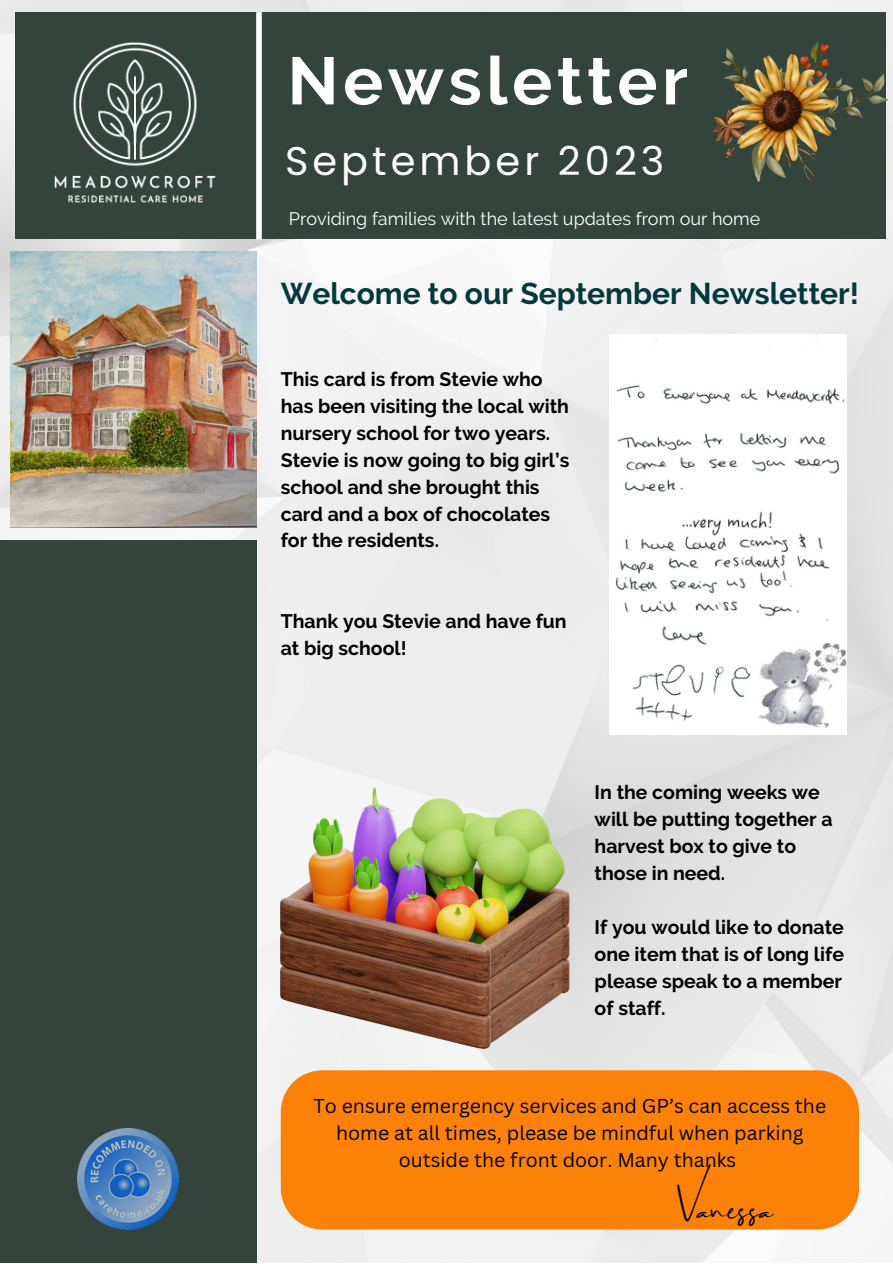
<style>
.page{position:relative;width:893px;height:1264px;background:#fff}
.page>*{position:absolute;margin:0;border:0;box-sizing:border-box;transform-origin:0 0}
.t1{font:700 66.9px "Raleway";letter-spacing:.07em;color:#fff}
.t2{font:41.4px "Brilliant Signature 1";color:#000}
.t3{font:39.9px "Poppins";letter-spacing:.1em;color:#fff}
.t4{font:700 30px "Raleway";color:#04383f}
.t5{font:700 19.5px/27px "Raleway";color:#000}
.t6{font:19.5px/27px "Canva Sans";color:#000;text-align:center}
.t7{font:18px "Raleway";color:#fffffe}
</style>
<div class="page">
<img style="left:0;top:0;width:892px;height:1262px">
<div style="left:0;top:540px;width:256px;height:722px;background:#33443c"></div>
<div style="left:15px;top:12px;width:871px;height:227px;background:#33443c"></div>
<img style="left:54px;top:42px;width:162px;height:161px">
<div style="left:256px;top:12px;width:6px;height:227px;background:#fff"></div>
<img style="left:11px;top:252px;width:245px;height:275px">
<img style="left:78px;top:1128px;width:101px;height:101px">
<img style="left:609px;top:334px;width:237px;height:400px">
<img style="left:712px;top:37px;width:180px;height:149px">
<img style="left:281px;top:787px;width:288px;height:261px">
<div style="left:281px;top:1070px;width:578px;height:159px;background:#fc8108"></div>
<p class="t1" style="left:287px;top:41px;width:402px">Newsletter</p>
<p class="t3" style="left:285px;top:133px;width:381px">September 2023</p>
<p class="t7" style="left:289px;top:208px;width:473px">Providing families with the latest updates from our home</p>
<p class="t4" style="left:281px;top:275px;width:579px">Welcome to our September Newsletter!</p>
<p class="t5" style="left:281px;top:365px;width:290px">This card is from Stevie who has been visiting the local with nursery school for two years.<br>Stevie is now going to big girl’s school and she brought this card and a box of chocolates for the residents.</p>
<p class="t5" style="left:281px;top:608px;width:287px">Thank you Stevie and have fun at big school!</p>
<p class="t5" style="left:594px;top:778px;width:239px">In the coming weeks we will be putting together a harvest box to give to those in need.</p>
<p class="t5" style="left:594px;top:913px;width:251px;text-align:justify">If you would like to donate one item that is of long life please speak to a member of staff.</p>
<p class="t6" style="left:313px;top:1092px;width:514px">To ensure emergency services and GP’s can access the home at all times, please be mindful when parking outside the front door. Many thanks</p>
<p class="t2" style="left:670px;top:1187px;width:105px">Vanessa</p>
</div>
